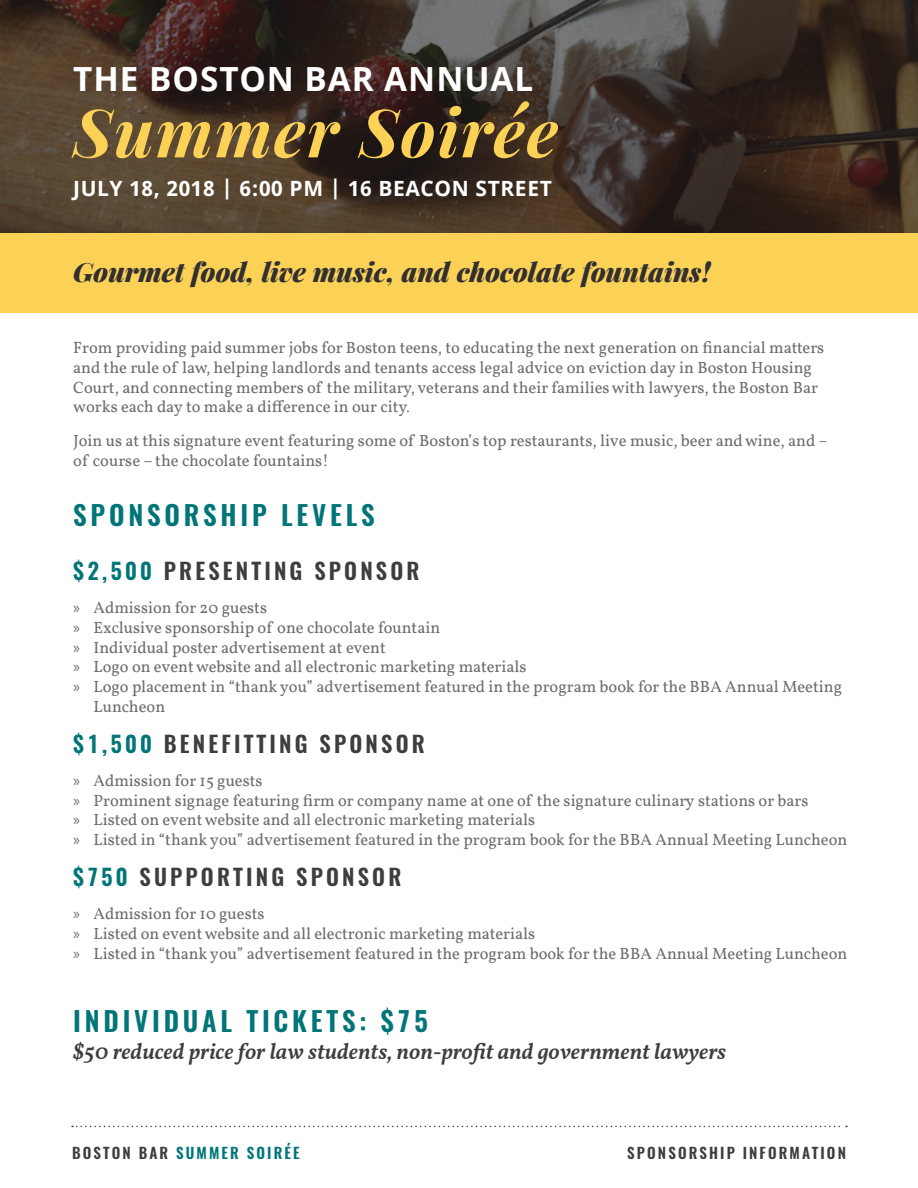
<style>
.page{position:relative;width:918px;height:1188px;background:#fff}
.page>*{position:absolute;margin:0;border:0;box-sizing:border-box;transform-origin:0 0}
.t1{font:italic 700 66.6px "Playfair Display";letter-spacing:.03em;color:#fcd256}
.t2{font:700 33.3px "Noto Sans";letter-spacing:.03em;color:#fff}
.t3{font:600 27px "Oswald";letter-spacing:.14em;color:#017577}
.t4{font:italic 900 26.7px "Playfair Display";color:#312f30}
.t5{font:600 22.5px "Oswald";letter-spacing:.14em;color:#3e3e3f}
.t6{font:italic 600 22.5px "Vollkorn";color:#3e3e3f}
.t7{font:700 21px "Noto Sans";letter-spacing:.03em;color:#fff}
.t8{font:16.5px/19.8px "Vollkorn";color:#6c6d70}
.t9{font:600 15px "Oswald";letter-spacing:.14em;color:#3e3e3f}
.t10{font:600 15px "Oswald";letter-spacing:.14em;color:#017577}
.s1{color:#017577}
.s2{font-family:"Myriad Pro"}
.s3{color:#3e3e3f}
</style>
<div class="page">
<svg style="left:72px;top:1126px;width:775px;height:1px"></svg>
<svg style="left:0;top:0;width:918px;height:233px;background:#413329"></svg>
<div style="left:0;top:233px;width:918px;height:80px;background:#fcd256"></div>
<p class="t2" style="left:73px;top:55px;width:461px">THE BOSTON BAR ANNUAL</p>
<p class="t1" style="left:73px;top:79px;width:486px">Summer Soirée</p>
<p class="t7" style="left:73px;top:174px;width:480px">JULY 18, 2018 | 6:00 PM | 16 BEACON STREET</p>
<p class="t4" style="left:73px;top:250px;width:639px">Gourmet food, live music, and chocolate fountains!</p>
<p class="t8" style="left:73px;top:338px;width:753px">From providing paid summer jobs for Boston teens, to educating the next generation on financial matters and the rule of law, helping landlords and tenants access legal advice on eviction day in Boston Housing Court, and connecting members of the military, veterans and their families with lawyers, the Boston Bar works each day to make a difference in our city.</p>
<p class="t8" style="left:73px;top:430px;width:756px">Join us at this signature event featuring some of Boston’s top restaurants, live music, beer and wine, and – of course – the chocolate fountains!</p>
<p class="t3" style="left:73px;top:497px;width:303px">SPONSORSHIP LEVELS</p>
<p class="t5" style="left:73px;top:555px;width:348px"><span class="s1">$2,500</span> PRESENTING SPONSOR</p>
<p class="t8" style="left:73px;top:598px;width:195px"><span class="s2">»</span> Admission for 20 guests</p>
<p class="t8" style="left:73px;top:617px;width:368px"><span class="s2">»</span> Exclusive sponsorship of one chocolate fountain</p>
<p class="t8" style="left:73px;top:637px;width:314px"><span class="s2">»</span> Individual poster advertisement at event</p>
<p class="t8" style="left:73px;top:657px;width:455px"><span class="s2">»</span> Logo on event website and all electronic marketing materials</p>
<p class="t8" style="left:93px;top:677px;width:750px;text-indent:-20px"><span class="s2">»</span> Logo placement in “thank you” advertisement featured in the program book for the BBA Annual Meeting<br>Luncheon</p>
<p class="t5" style="left:73px;top:728px;width:353px"><span class="s1">$1,500</span> BENEFITTING SPONSOR</p>
<p class="t8" style="left:73px;top:770px;width:191px"><span class="s2">»</span> Admission for 15 guests</p>
<p class="t8" style="left:73px;top:790px;width:737px"><span class="s2">»</span> Prominent signage featuring firm or company name at one of the signature culinary stations or bars</p>
<p class="t8" style="left:73px;top:810px;width:463px"><span class="s2">»</span> Listed on event website and all electronic marketing materials</p>
<p class="t8" style="left:73px;top:830px;width:776px"><span class="s2">»</span> Listed in “thank you” advertisement featured in the program book for the BBA Annual Meeting Luncheon</p>
<p class="t5" style="left:73px;top:861px;width:330px"><span class="s1">$750</span> SUPPORTING SPONSOR</p>
<p class="t8" style="left:73px;top:904px;width:193px"><span class="s2">»</span> Admission for 10 guests</p>
<p class="t8" style="left:73px;top:923px;width:463px"><span class="s2">»</span> Listed on event website and all electronic marketing materials</p>
<p class="t8" style="left:73px;top:943px;width:776px"><span class="s2">»</span> Listed in “thank you” advertisement featured in the program book for the BBA Annual Meeting Luncheon</p>
<p class="t3" style="left:73px;top:1002px;width:356px">INDIVIDUAL TICKETS: $75</p>
<p class="t6" style="left:73px;top:1034px;width:654px">$50 reduced price for law students, non-profit and government lawyers</p>
<p class="t10" style="left:72px;top:1143px;width:229px"><span class="s3">BOSTON BAR</span> SUMMER SOIRÉE</p>
<p class="t9" style="left:627px;top:1143px;width:220px">SPONSORSHIP INFORMATION</p>
</div>
